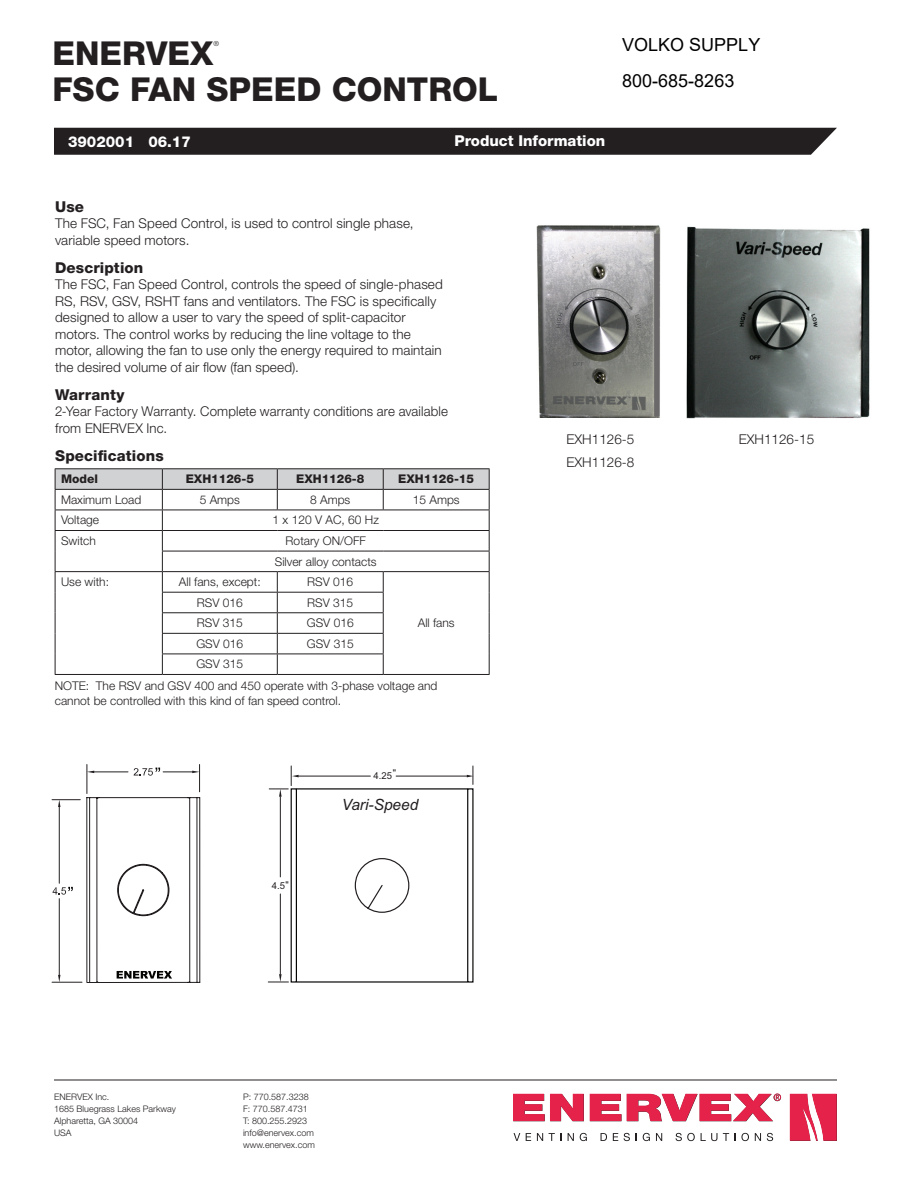
<style>
.page{position:relative;width:918px;height:1188px;background:#fff}
.page>*{position:absolute;margin:0;border:0;box-sizing:border-box;transform-origin:0 0}
.t1{font:800 33px "Helvetica Neue LT Std";color:#231f20}
.t2{font:18px/36px "Arial";color:#000}
.t3{font:italic 15.45px "Arial";color:#231f20}
.Heading-body-text-ps{font:800 15px "Helvetica Neue LT Std";letter-spacing:.01em;color:#231f20}
.t4{font:800 15px "Helvetica Neue LT Std";color:#fff}
.Heading-body-text-fi{font:800 15px "Helvetica Neue LT Std";color:#231f20}
.Body_text-above-head{font:300 13.5px/16.5px "Helvetica Neue LT Std";letter-spacing:.01em;color:#231f20}
.Body_text-same-parag{font:300 13.5px/16.5px "Helvetica Neue LT Std";letter-spacing:.01em;color:#231f20}
.Body_Text{font:300 13.5px "Helvetica Neue LT Std";color:#231f20}
.Address{font:300 12px "Helvetica Neue LT Std";color:#231f20}
.Address-2{font:800 12px "Helvetica Neue LT Std";color:#231f20}
.t5{font:9.6px "Arial";color:#231f20}
.t6{font:9.45px "Arial";color:#231f20}
.t7{font:300 9px/12px "Helvetica Neue LT Std";color:#231f20}
.t8{font:300 7.05px "Helvetica Neue LT Std";color:#231f20}
</style>
<div class="page">
<hr style="left:54px;top:1080px;width:783px;height:1px;background:#231f20">
<svg style="left:513px;top:1094px;width:71px;height:27px"></svg>
<svg style="left:790px;top:1094px;width:47px;height:47px;background:#e64969"></svg>
<svg style="left:590px;top:1093px;width:191px;height:28px"></svg>
<svg style="left:514px;top:1133px;width:6px;height:8px"></svg>
<svg style="left:526px;top:1133px;width:5px;height:8px"></svg>
<svg style="left:537px;top:1133px;width:6px;height:8px"></svg>
<svg style="left:549px;top:1133px;width:12px;height:8px"></svg>
<svg style="left:568px;top:1133px;width:6px;height:8px"></svg>
<svg style="left:580px;top:1133px;width:7px;height:8px"></svg>
<svg style="left:601px;top:1133px;width:6px;height:8px"></svg>
<svg style="left:613px;top:1133px;width:5px;height:8px"></svg>
<svg style="left:624px;top:1133px;width:6px;height:8px"></svg>
<svg style="left:643px;top:1133px;width:7px;height:8px"></svg>
<svg style="left:656px;top:1133px;width:6px;height:8px"></svg>
<svg style="left:676px;top:1133px;width:19px;height:8px"></svg>
<svg style="left:701px;top:1133px;width:16px;height:8px"></svg>
<svg style="left:723px;top:1133px;width:6px;height:8px"></svg>
<svg style="left:735px;top:1133px;width:14px;height:8px"></svg>
<svg style="left:755px;top:1133px;width:6px;height:8px"></svg>
<svg style="left:767px;top:1133px;width:6px;height:8px"></svg>
<div style="left:54px;top:128px;width:783px;height:27px;background:#231f20"></div>
<hr style="left:59px;top:899px;width:1px;height:76px;background:#231f20">
<hr style="left:59px;top:807px;width:1px;height:76px;background:#231f20">
<hr style="left:52px;top:982px;width:30px;height:1px;background:#231f20">
<svg style="left:52px;top:799px;width:28px;height:8px"></svg>
<svg style="left:58px;top:975px;width:2px;height:7px"></svg>
<svg style="left:53px;top:887px;width:20px;height:8px"></svg>
<svg style="left:86px;top:764px;width:114px;height:219px"></svg>
<img style="left:536px;top:225px;width:125px;height:193px">
<img style="left:686px;top:226px;width:184px;height:193px">
<hr style="left:55px;top:468px;width:107px;height:1px;background:#231f20">
<hr style="left:162px;top:468px;width:115px;height:1px;background:#231f20">
<hr style="left:277px;top:468px;width:106px;height:1px;background:#231f20">
<hr style="left:383px;top:468px;width:107px;height:1px;background:#231f20">
<svg style="left:55px;top:469px;width:435px;height:205px"></svg>
<hr style="left:55px;top:674px;width:107px;height:1px;background:#231f20">
<hr style="left:162px;top:674px;width:115px;height:1px;background:#231f20">
<hr style="left:277px;top:674px;width:106px;height:1px;background:#231f20">
<hr style="left:383px;top:674px;width:107px;height:1px;background:#231f20">
<svg style="left:268px;top:766px;width:206px;height:217px"></svg>
<h1 class="t1" style="left:52px;top:33px;width:162px">ENERVEX</h1>
<p class="t8" style="left:213px;top:39px;width:7px">®</p>
<h1 class="t1" style="left:52px;top:69px;width:447px">FSC FAN SPEED CONTROL</h1>
<p class="t4" style="left:68px;top:133px;width:124px">3902001 06.17</p>
<p class="t4" style="left:454px;top:132px;width:152px">Product Information</p>
<h2 class="t2" style="left:622px;top:27px;width:140px">VOLKO SUPPLY<br>800-685-8263</h2>
<p class="Heading-body-text-fi" style="left:55px;top:198px;width:30px">Use</p>
<p class="Body_text-above-head" style="left:55px;top:215px;width:360px">The FSC, Fan Speed Control, is used to control single phase, variable speed motors.</p>
<p class="Heading-body-text-ps" style="left:55px;top:259px;width:90px">Description</p>
<p class="Body_text-above-head" style="left:55px;top:276px;width:389px">The FSC, Fan Speed Control, controls the speed of single-phased RS, RSV, GSV, RSHT fans and ventilators. The FSC is specifically designed to allow a user to vary the speed of split-capacitor motors. The control works by reducing the line voltage to the motor, allowing the fan to use only the energy required to maintain the desired volume of air flow (fan speed).</p>
<p class="Heading-body-text-ps" style="left:55px;top:386px;width:71px">Warranty</p>
<p class="Body_text-same-parag" style="left:55px;top:403px;width:394px">2-Year Factory Warranty. Complete warranty conditions are available from ENERVEX Inc.</p>
<p class="Heading-body-text-ps" style="left:55px;top:447px;width:110px">Specifications</p>
<p class="Address-2" style="left:61px;top:472px;width:38px">Model</p>
<p class="Address-2" style="left:186px;top:472px;width:70px">EXH1126-5</p>
<p class="Address-2" style="left:296px;top:472px;width:70px">EXH1126-8</p>
<p class="Address-2" style="left:398px;top:472px;width:77px">EXH1126-15</p>
<p class="Address" style="left:61px;top:492px;width:82px">Maximum Load</p>
<p class="Address" style="left:200px;top:492px;width:42px">5 Amps</p>
<p class="Address" style="left:310px;top:492px;width:42px">8 Amps</p>
<p class="Address" style="left:413px;top:492px;width:48px">15 Amps</p>
<p class="Address" style="left:61px;top:513px;width:40px">Voltage</p>
<p class="Address" style="left:273px;top:513px;width:108px">1 x 120 V AC, 60 Hz</p>
<p class="Address" style="left:61px;top:533px;width:36px">Switch</p>
<p class="Address" style="left:286px;top:533px;width:82px">Rotary ON/OFF</p>
<p class="Address" style="left:275px;top:554px;width:103px">Silver alloy contacts</p>
<p class="Address" style="left:61px;top:575px;width:49px">Use with:</p>
<p class="Address" style="left:179px;top:575px;width:83px">All fans, except:</p>
<p class="Address" style="left:307px;top:575px;width:48px">RSV 016</p>
<p class="Address" style="left:418px;top:616px;width:38px">All fans</p>
<p class="Address" style="left:197px;top:595px;width:48px">RSV 016</p>
<p class="Address" style="left:307px;top:595px;width:48px">RSV 315</p>
<p class="Address" style="left:197px;top:616px;width:48px">RSV 315</p>
<p class="Address" style="left:307px;top:616px;width:48px">GSV 016</p>
<p class="Address" style="left:196px;top:636px;width:48px">GSV 016</p>
<p class="Address" style="left:307px;top:636px;width:48px">GSV 315</p>
<p class="Address" style="left:196px;top:657px;width:48px">GSV 315</p>
<p class="Address" style="left:55px;top:679px;width:384px">NOTE: The RSV and GSV 400 and 450 operate with 3-phase voltage and</p>
<p class="Address" style="left:55px;top:693px;width:288px">cannot be controlled with this kind of fan speed control.</p>
<p class="t6" style="left:286px;top:878px;width:5px">"</p>
<p class="t5" style="left:272px;top:879px;width:15px">4.5</p>
<p class="t6" style="left:393px;top:766px;width:5px">"</p>
<p class="t3" style="left:342px;top:795px;width:78px">Vari-Speed</p>
<p class="t5" style="left:374px;top:769px;width:20px">4.25</p>
<p class="t7" style="left:54px;top:1091px;width:124px">ENERVEX Inc.<br>1685 Bluegrass Lakes Parkway<br>Alpharetta, GA 30004<br>USA</p>
<p class="t7" style="left:243px;top:1091px;width:73px">P: 770.587.3238<br>F: 770.587.4731<br>T: 800.255.2923 info@enervex.com www.enervex.com</p>
<p class="Body_Text" style="left:567px;top:431px;width:69px">EXH1126-5</p>
<p class="Body_Text" style="left:567px;top:454px;width:69px">EXH1126-8</p>
<p class="Body_Text" style="left:739px;top:431px;width:77px">EXH1126-15</p>
</div>
